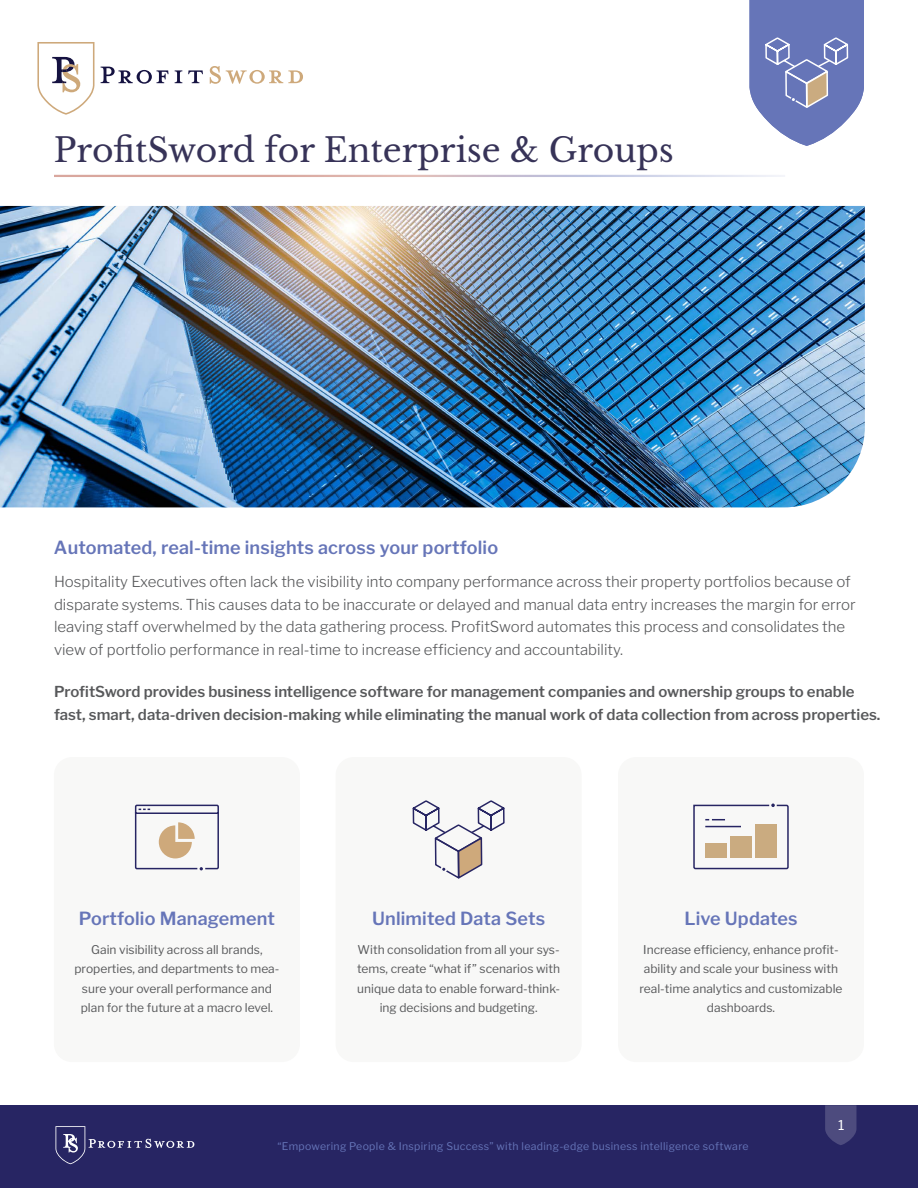
<style>
.page{position:relative;width:918px;height:1188px;background:#fff}
.page>*{position:absolute;margin:0;border:0;box-sizing:border-box;transform-origin:0 0}
.t1{font:33px "Libre Baskerville";color:#373358}
.t2{font:600 18px "Libre Franklin";letter-spacing:.01em;color:#6675b8}
.t3{font:300 15px/22.5px "Libre Franklin";color:#58595b}
.t4{font:600 15px/22.5px "Libre Franklin";color:#58595b}
.t5{font:13.5px "Libre Franklin";color:#fff}
.t6{font:12px/19.5px "Libre Franklin";color:#58595b;text-align:center}
.t7{font:10.5px "Libre Franklin";letter-spacing:.03em;color:#6675b8}
</style>
<div class="page">
<div style="left:0;top:1105px;width:918px;height:83px;background:#272563"></div>
<svg style="left:825px;top:1105px;width:31px;height:40px"></svg>
<svg style="left:55px;top:1126px;width:139px;height:38px"></svg>
<svg style="left:750px;top:0;width:114px;height:146px"></svg>
<div style="left:336px;top:757px;width:246px;height:305px;background:#f8f8f7;border-radius:18px"></div>
<div style="left:618px;top:757px;width:246px;height:305px;background:#f8f8f7;border-radius:18px"></div>
<div style="left:54px;top:757px;width:246px;height:305px;background:#f8f8f7;border-radius:18px"></div>
<svg style="left:412px;top:800px;width:93px;height:79px"></svg>
<img style="left:0;top:206px;width:865px;height:301px">
<svg style="left:693px;top:804px;width:96px;height:66px"></svg>
<svg style="left:134px;top:804px;width:85px;height:66px"></svg>
<svg style="left:101px;top:67px;width:68px;height:17px"></svg>
<svg style="left:175px;top:70px;width:7px;height:13px"></svg>
<svg style="left:188px;top:70px;width:15px;height:13px"></svg>
<svg style="left:210px;top:66px;width:93px;height:18px"></svg>
<svg style="left:37px;top:42px;width:58px;height:73px"></svg>
<p class="t1" style="left:54px;top:130px;width:621px">ProfitSword for Enterprise &amp; Groups</p>
<p class="t2" style="left:54px;top:534px;width:446px">Automated, real-time insights across your portfolio</p>
<p class="t3" style="left:54px;top:569px;width:803px">Hospitality Executives often lack the visibility into company performance across their property portfolios because of disparate systems. This causes data to be inaccurate or delayed and manual data entry increases the margin for error leaving staff overwhelmed by the data gathering process. ProfitSword automates this process and consolidates the view of portfolio performance in real-time to increase efficiency and accountability.</p>
<p class="t4" style="left:54px;top:679px;width:828px">ProfitSword provides business intelligence software for management companies and ownership groups to enable fast, smart, data-driven decision-making while eliminating the manual work of data collection from across properties.</p>
<p class="t2" style="left:79px;top:904px;width:197px">Portfolio Management</p>
<p class="t6" style="left:74px;top:939px;width:207px">Gain visibility across all brands, properties, and departments to mea&shy;sure your overall performance and plan for the future at a macro level.</p>
<p class="t2" style="left:372px;top:904px;width:175px">Unlimited Data Sets</p>
<p class="t6" style="left:357px;top:939px;width:205px">With consolidation from all your sys&shy;tems, create “what if” scenarios with unique data to enable forward-think&shy;ing decisions and budgeting.</p>
<p class="t2" style="left:684px;top:904px;width:115px">Live Updates</p>
<p class="t6" style="left:639px;top:939px;width:205px">Increase efficiency, enhance profit&shy;ability and scale your business with real-time analytics and customizable dashboards.</p>
<p class="t5" style="left:838px;top:1115px;width:8px">1</p>
<p class="t7" style="left:277px;top:1138px;width:473px">“Empowering People &amp; Inspiring Success” with leading-edge business intelligence software</p>
</div>
